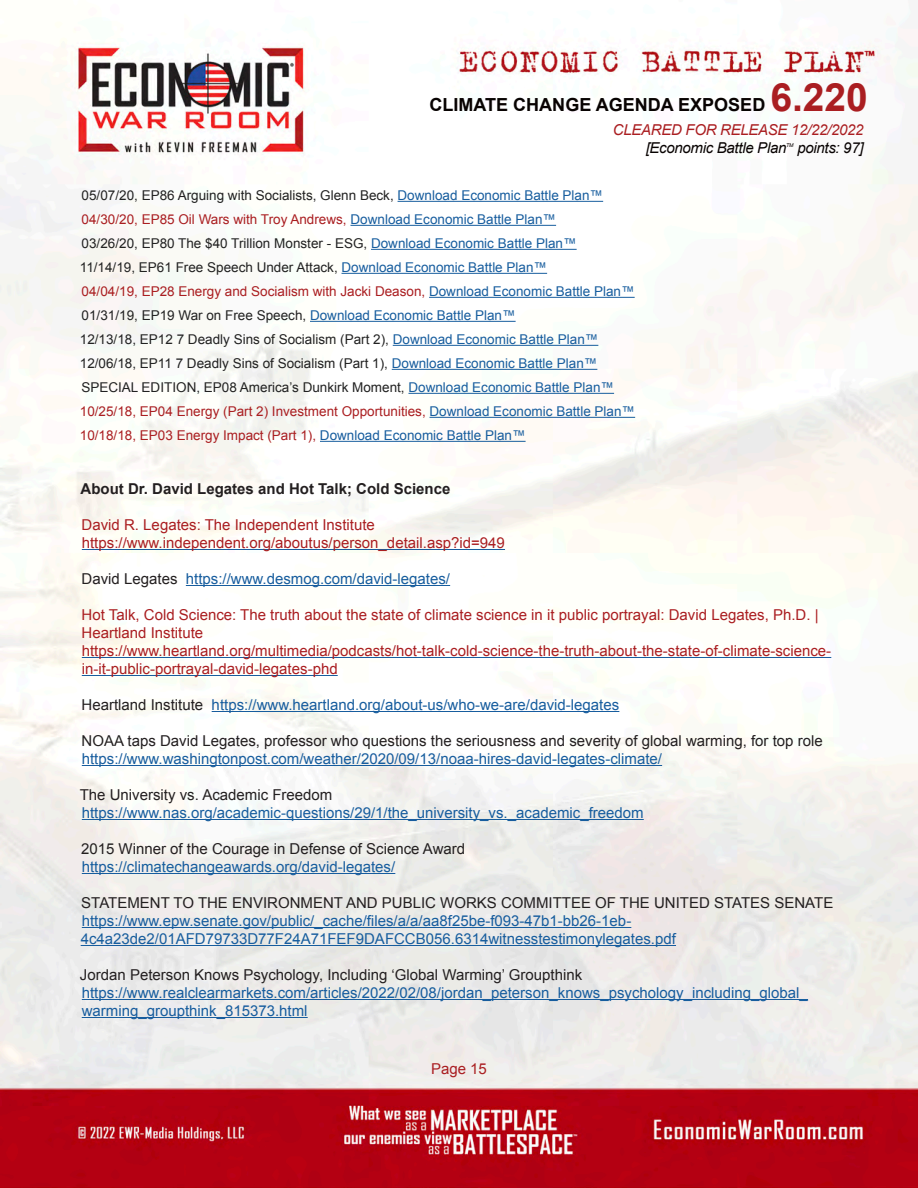
<style>
.page{position:relative;width:918px;height:1188px;background:#fff}
.page>*{position:absolute;margin:0;border:0;box-sizing:border-box;transform-origin:0 0}
.t1{font:700 18px "Arial";color:#080302}
.t2{font:15px/18px "Arial";color:#175d9e}
.t3{font:15px/18px "Arial";color:#aa1e21}
.t4{font:15px "Arial";color:#231f20}
.t5{font:700 15px "Arial";color:#231f20}
.t6{font:italic 15px "Arial";letter-spacing:-.02em;color:#080302}
.t7{font:italic 15px "Arial";letter-spacing:-.02em;color:#aa1e21}
.t8{font:13.5px "Arial";color:#222}
.t9{font:13.5px "Arial";color:#aa1e21}
.t10{font:italic 5.25px "Arial";color:#080302}
.s1{font-size:39px;color:#aa1e21}
.s2{color:#175d9e}
.s3{color:#231f20}
</style>
<div class="page">
<img style="left:0;top:5px;width:918px;height:1183px">
<hr style="left:398px;top:201px;width:205px;height:1px;background:#175d9e">
<hr style="left:350px;top:225px;width:206px;height:1px;background:#175d9e">
<hr style="left:371px;top:249px;width:206px;height:1px;background:#175d9e">
<hr style="left:342px;top:273px;width:205px;height:1px;background:#175d9e">
<hr style="left:429px;top:297px;width:206px;height:1px;background:#175d9e">
<hr style="left:310px;top:321px;width:206px;height:1px;background:#175d9e">
<hr style="left:393px;top:345px;width:205px;height:1px;background:#175d9e">
<hr style="left:392px;top:369px;width:205px;height:1px;background:#175d9e">
<hr style="left:408px;top:393px;width:206px;height:1px;background:#175d9e">
<hr style="left:430px;top:417px;width:205px;height:1px;background:#175d9e">
<hr style="left:320px;top:441px;width:206px;height:1px;background:#175d9e">
<hr style="left:82px;top:549px;width:423px;height:1px;background:#175d9e">
<hr style="left:186px;top:585px;width:264px;height:1px;background:#175d9e">
<hr style="left:82px;top:657px;width:749px;height:1px;background:#175d9e">
<hr style="left:82px;top:675px;width:256px;height:1px;background:#175d9e">
<hr style="left:212px;top:711px;width:407px;height:1px;background:#175d9e">
<hr style="left:82px;top:765px;width:580px;height:1px;background:#175d9e">
<hr style="left:82px;top:819px;width:562px;height:1px;background:#175d9e">
<hr style="left:82px;top:873px;width:313px;height:1px;background:#175d9e">
<hr style="left:82px;top:927px;width:549px;height:1px;background:#175d9e">
<hr style="left:81px;top:945px;width:595px;height:1px;background:#175d9e">
<hr style="left:82px;top:999px;width:726px;height:1px;background:#175d9e">
<hr style="left:82px;top:1017px;width:226px;height:1px;background:#175d9e">
<p class="t1" style="left:429px;top:93px;width:440px">CLIMATE CHANGE AGENDA EXPOSED <span class="s1">6.220</span></p>
<p class="t7" style="left:613px;top:120px;width:252px">CLEARED FOR RELEASE 12/22/2022</p>
<p class="t6" style="left:646px;top:138px;width:142px">[Economic Battle Plan</p>
<p class="t10" style="left:786px;top:141px;width:9px">TM</p>
<p class="t6" style="left:797px;top:138px;width:68px">points: 97]</p>
<p class="t8" style="left:82px;top:186px;width:523px">05/07/20, EP86 Arguing with Socialists, Glenn Beck, <span class="s2">Download Economic Battle Plan™</span></p>
<p class="t9" style="left:82px;top:210px;width:476px">04/30/20, EP85 Oil Wars with Troy Andrews, <span class="s2">Download Economic Battle Plan™</span></p>
<p class="t8" style="left:82px;top:234px;width:496px">03/26/20, EP80 The $40 Trillion Monster - ESG, <span class="s2">Download Economic Battle Plan™</span></p>
<p class="t8" style="left:80px;top:258px;width:469px">11/14/19, EP61 Free Speech Under Attack, <span class="s2">Download Economic Battle Plan™</span></p>
<p class="t9" style="left:82px;top:282px;width:555px">04/04/19, EP28 Energy and Socialism with Jacki Deason, <span class="s2">Download Economic Battle Plan™</span></p>
<p class="t8" style="left:82px;top:306px;width:435px">01/31/19, EP19 War on Free Speech, <span class="s2">Download Economic Battle Plan™</span></p>
<p class="t8" style="left:80px;top:330px;width:520px">12/13/18, EP12 7 Deadly Sins of Socialism (Part 2), <span class="s2">Download Economic Battle Plan™</span></p>
<p class="t8" style="left:80px;top:354px;width:519px">12/06/18, EP11 7 Deadly Sins of Socialism (Part 1), <span class="s2">Download Economic Battle Plan™</span></p>
<p class="t8" style="left:81px;top:378px;width:534px">SPECIAL EDITION, EP08 America’s Dunkirk Moment, <span class="s2">Download Economic Battle Plan™</span></p>
<p class="t9" style="left:80px;top:402px;width:557px">10/25/18, EP04 Energy (Part 2) Investment Opportunities, <span class="s2">Download Economic Battle Plan™</span></p>
<p class="t9" style="left:80px;top:426px;width:447px">10/18/18, EP03 Energy Impact (Part 1), <span class="s2">Download Economic Battle Plan™</span></p>
<p class="t5" style="left:81px;top:479px;width:371px">About Dr. David Legates and Hot Talk; Cold Science</p>
<p class="t3" style="left:82px;top:516px;width:295px">David R. Legates: The Independent Institute</p>
<p class="t3" style="left:82px;top:534px;width:425px">https://www.independent.org/aboutus/person_detail.asp?id=949</p>
<p class="t2" style="left:82px;top:570px;width:370px"><span class="s3">David Legates</span> https://www.desmog.com/david-legates/</p>
<p class="t3" style="left:82px;top:606px;width:739px">Hot Talk, Cold Science: The truth about the state of climate science in it public portrayal: David Legates, Ph.D. |<br>Heartland Institute</p>
<p class="t3" style="left:82px;top:642px;width:751px">https://www.heartland.org/multimedia/podcasts/hot-talk-cold-science-the-truth-about-the-state-of-climate-science&shy;in-it-public-portrayal-david-legates-phd</p>
<p class="t2" style="left:82px;top:696px;width:539px"><span class="s3">Heartland Institute</span> https://www.heartland.org/about-us/who-we-are/david-legates</p>
<p class="t4" style="left:82px;top:731px;width:743px">NOAA taps David Legates, professor who questions the seriousness and severity of global warming, for top role</p>
<p class="t2" style="left:82px;top:750px;width:582px">https://www.washingtonpost.com/weather/2020/09/13/noaa-hires-david-legates-climate/</p>
<p class="t4" style="left:80px;top:785px;width:254px">The University vs. Academic Freedom</p>
<p class="t2" style="left:82px;top:804px;width:563px">https://www.nas.org/academic-questions/29/1/the_university_vs._academic_freedom</p>
<p class="t4" style="left:81px;top:839px;width:386px">2015 Winner of the Courage in Defense of Science Award</p>
<p class="t2" style="left:82px;top:858px;width:315px">https://climatechangeawards.org/david-legates/</p>
<p class="t4" style="left:81px;top:893px;width:754px">STATEMENT TO THE ENVIRONMENT AND PUBLIC WORKS COMMITTEE OF THE UNITED STATES SENATE</p>
<p class="t2" style="left:81px;top:912px;width:597px">https://www.epw.senate.gov/public/_cache/files/a/a/aa8f25be-f093-47b1-bb26-1eb-<br>4c4a23de2/01AFD79733D77F24A71FEF9DAFCCB056.6314witnesstestimonylegates.pdf</p>
<p class="t4" style="left:80px;top:965px;width:504px">Jordan Peterson Knows Psychology, Including ‘Global Warming’ Groupthink</p>
<p class="t2" style="left:82px;top:984px;width:728px">https://www.realclearmarkets.com/articles/2022/02/08/jordan_peterson_knows_psychology_including_global_ warming_groupthink_815373.html</p>
<p class="t3" style="left:431px;top:1060px;width:57px">Page 15</p>
</div>
